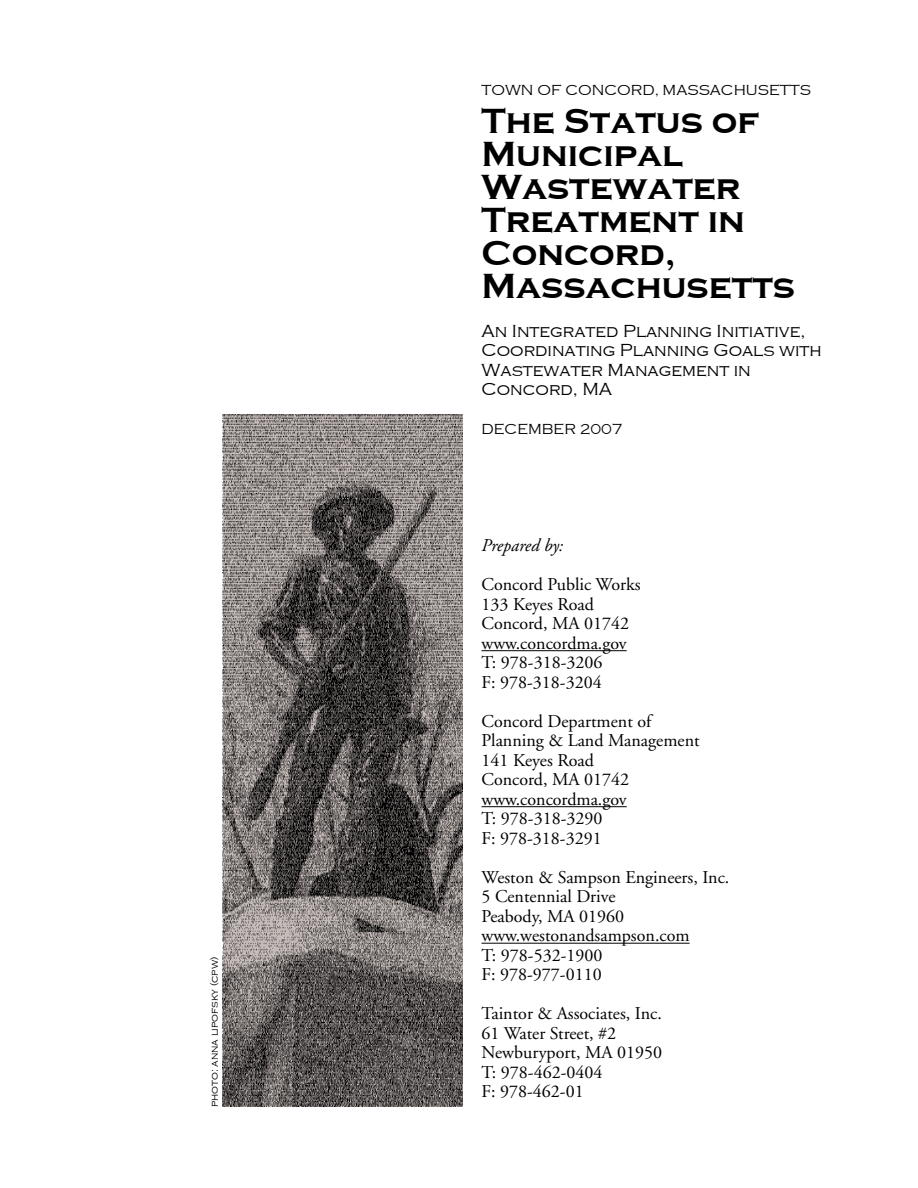
<style>
.page{position:relative;width:918px;height:1188px;background:#fff}
.page>*{position:absolute;margin:0;border:0;box-sizing:border-box;transform-origin:0 0}
.t1{font:700 36px/33px "Copperplate Gothic";color:#000}
.t2{font:18px/19.5px "Adobe Garamond";color:#000}
.t3{font:18px/19.5px "Copperplate Gothic";color:#000}
.t4{font:italic 18px "Adobe Garamond";letter-spacing:-.005em;color:#000}
.t5{font:15px "Copperplate Gothic";color:#000}
.t6{font:10.5px "Copperplate Gothic";color:#000}
</style>
<div class="page">
<hr style="left:482px;top:650px;width:145px;height:1px;background:#000">
<hr style="left:482px;top:806px;width:145px;height:1px;background:#000">
<hr style="left:482px;top:943px;width:208px;height:1px;background:#000">
<img style="left:223px;top:414px;width:240px;height:693px">
<p class="t6" style="left:209px;top:1107px;width:152px;rotate:-90deg">photo: anna lipofsky (cpw)</p>
<p class="t5" style="left:482px;top:82px;width:331px">TOWN OF CONCORD, MASSACHUSETTS</p>
<h1 class="t1" style="left:482px;top:105px;width:315px">The Status of<br>Municipal<br>Wastewater<br>Treatment in<br>Concord,<br>Massachusetts</h1>
<p class="t3" style="left:482px;top:322px;width:342px">An Integrated Planning Initiative,<br>Coordinating Planning Goals with<br>Wastewater Management in<br>Concord, MA</p>
<p class="t5" style="left:482px;top:421px;width:143px">DECEMBER 2007</p>
<p class="t4" style="left:482px;top:536px;width:83px">Prepared by:</p>
<p class="t2" style="left:482px;top:575px;width:161px">Concord Public Works<br>133 Keyes Road<br>Concord, MA 01742 www.concordma.gov<br>T: 978-318-3206<br>F: 978-318-3204</p>
<p class="t2" style="left:482px;top:712px;width:220px">Concord Department of<br>Planning &amp; Land Management<br>141 Keyes Road<br>Concord, MA 01742 www.concordma.gov<br>T: 978-318-3290<br>F: 978-318-3291</p>
<p class="t2" style="left:482px;top:868px;width:249px">Weston &amp; Sampson Engineers, Inc.<br>5 Centennial Drive<br>Peabody, MA 01960 www.westonandsampson.com<br>T: 978-532-1900<br>F: 978-977-0110</p>
<p class="t2" style="left:482px;top:1004px;width:182px">Taintor &amp; Associates, Inc.<br>61 Water Street, #2<br>Newburyport, MA 01950<br>T: 978-462-0404<br>F: 978-462-01</p>
</div>
